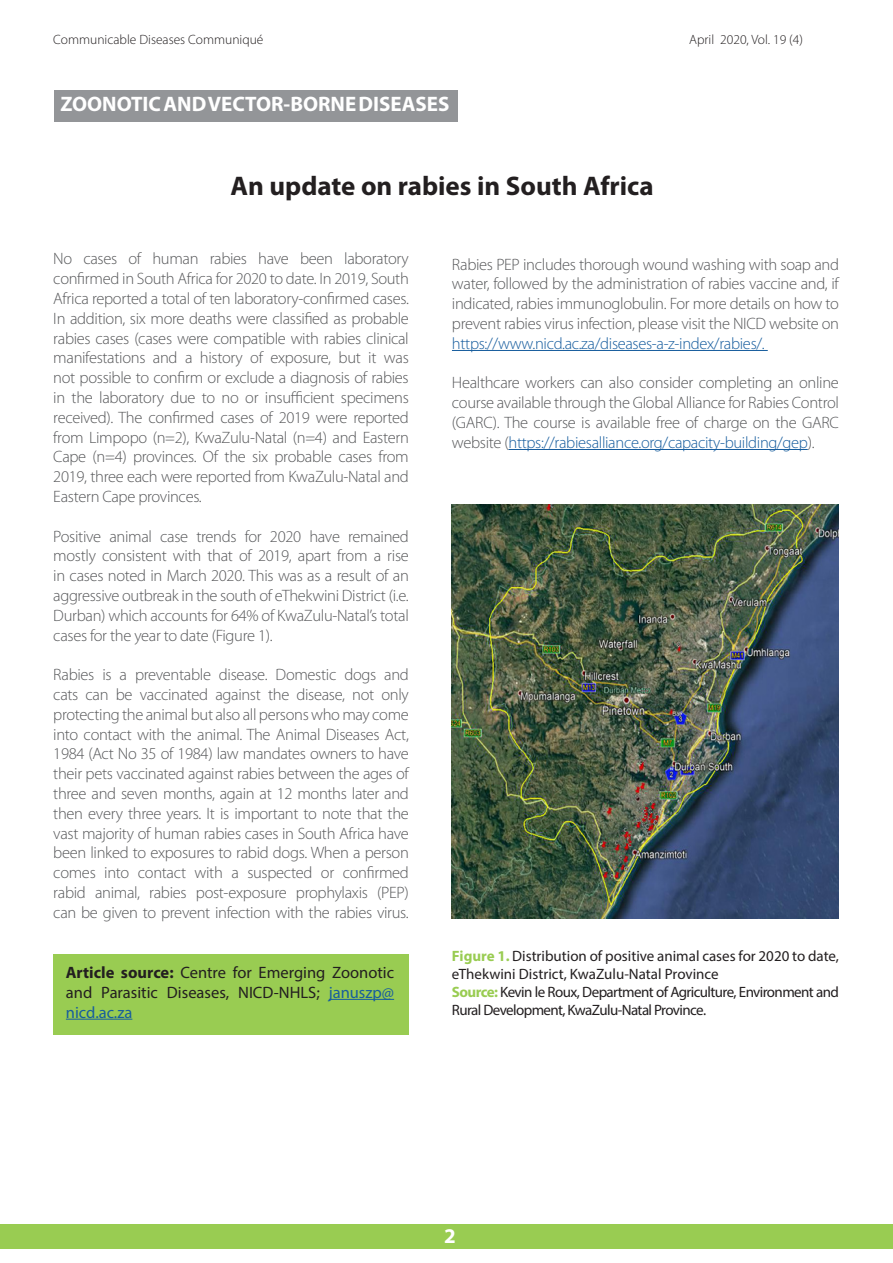
<style>
.page{position:relative;width:893px;height:1263px;background:#fff}
.page>*{position:absolute;margin:0;border:0;box-sizing:border-box;transform-origin:0 0}
.t1{font:700 27px "Myriad Pro";color:#231f20}
.t2{font:700 21px "Myriad Pro";color:#fff}
.t3{font:300 16.5px/19.8px "Myriad Pro";letter-spacing:-.02em;color:#57585a;text-align:justify}
.t4{font:16.5px/19.8px "Myriad Pro";color:#231f20;text-align:justify}
.t5{font:15px/18px "Myriad Pro";letter-spacing:-.035em;color:#231f20}
.t6{font:15px/18px "Myriad Pro";color:#231f20}
.t7{font:300 13.5px "Myriad Pro";color:#231f20}
.s1{font-weight:700}
.s2{color:#175d9e}
.s3{font-weight:700;color:#99cc52}
</style>
<div class="page">
<div style="left:0;top:1224px;width:893px;height:25px;background:#99cc52"></div>
<div style="left:53px;top:954px;width:356px;height:80px;background:#99cc52"></div>
<div style="left:54px;top:90px;width:403px;height:31px;background:#939598"></div>
<hr style="left:329px;top:999px;width:65px;height:1px;background:#175d9e">
<hr style="left:66px;top:1019px;width:66px;height:1px;background:#175d9e">
<hr style="left:452px;top:350px;width:316px;height:1px;background:#175d9e">
<hr style="left:508px;top:449px;width:300px;height:1px;background:#175d9e">
<img style="left:452px;top:504px;width:387px;height:414px">
<p class="t7" style="left:53px;top:32px;width:212px">Communicable Diseases Communiqué</p>
<p class="t7" style="left:689px;top:32px;width:115px">April 2020, Vol. 19 (4)</p>
<p class="t2" style="left:60px;top:90px;width:390px">ZOONOTIC AND VECTOR-BORNE DISEASES</p>
<p class="t1" style="left:231px;top:169px;width:425px">An update on rabies in South Africa</p>
<p class="t3" style="left:53px;top:249px;width:357px">No cases of human rabies have been laboratory confirmed in South Africa for 2020 to date. In 2019, South Africa reported a total of ten laboratory-confirmed cases.<br>In addition, six more deaths were classified as probable rabies cases (cases were compatible with rabies clinical manifestations and a history of exposure, but it was not possible to confirm or exclude a diagnosis of rabies in the laboratory due to no or insufficient specimens received). The confirmed cases of 2019 were reported from Limpopo (n=2), KwaZulu-Natal (n=4) and Eastern Cape (n=4) provinces. Of the six probable cases from 2019, three each were reported from KwaZulu-Natal and Eastern Cape provinces.</p>
<p class="t3" style="left:53px;top:526px;width:357px">Positive animal case trends for 2020 have remained mostly consistent with that of 2019, apart from a rise in cases noted in March 2020. This was as a result of an aggressive outbreak in the south of eThekwini District (i.e.<br>Durban) which accounts for 64% of KwaZulu-Natal’s total cases for the year to date (Figure 1).</p>
<p class="t3" style="left:53px;top:665px;width:357px">Rabies is a preventable disease. Domestic dogs and cats can be vaccinated against the disease, not only protecting the animal but also all persons who may come into contact with the animal. The Animal Diseases Act, 1984 (Act No 35 of 1984) law mandates owners to have their pets vaccinated against rabies between the ages of three and seven months, again at 12 months later and then every three years. It is important to note that the vast majority of human rabies cases in South Africa have been linked to exposures to rabid dogs. When a person comes into contact with a suspected or confirmed rabid animal, rabies post-exposure prophylaxis (PEP) can be given to prevent infection with the rabies virus.</p>
<p class="t4" style="left:66px;top:962px;width:330px"><span class="s1">Article source:</span> Centre for Emerging Zoonotic and Parasitic Diseases, NICD-NHLS; <span class="s2">januszp@ nicd.ac.za</span></p>
<p class="t3" style="left:452px;top:254px;width:389px">Rabies PEP includes thorough wound washing with soap and water, followed by the administration of rabies vaccine and, if indicated, rabies immunoglobulin. For more details on how to prevent rabies virus infection, please visit the NICD website on <span class="s2">https://www.nicd.ac.za/diseases-a-z-index/rabies/.</span></p>
<p class="t3" style="left:452px;top:373px;width:389px">Healthcare workers can also consider completing an online course available through the Global Alliance for Rabies Control (GARC). The course is available free of charge on the GARC website (<span class="s2">https://rabiesalliance.org/capacity-building/gep</span>).</p>
<p class="t6" style="left:452px;top:947px;width:389px"><span class="s3">Figure 1.</span> Distribution of positive animal cases for 2020 to date, eThekwini District, KwaZulu-Natal Province</p>
<p class="t5" style="left:452px;top:983px;width:388px"><span class="s3">Source:</span> Kevin le Roux, Department of Agriculture, Environment and<br>Rural Development, KwaZulu-Natal Province.</p>
<p class="t2" style="left:444px;top:1222px;width:13px">2</p>
</div>
